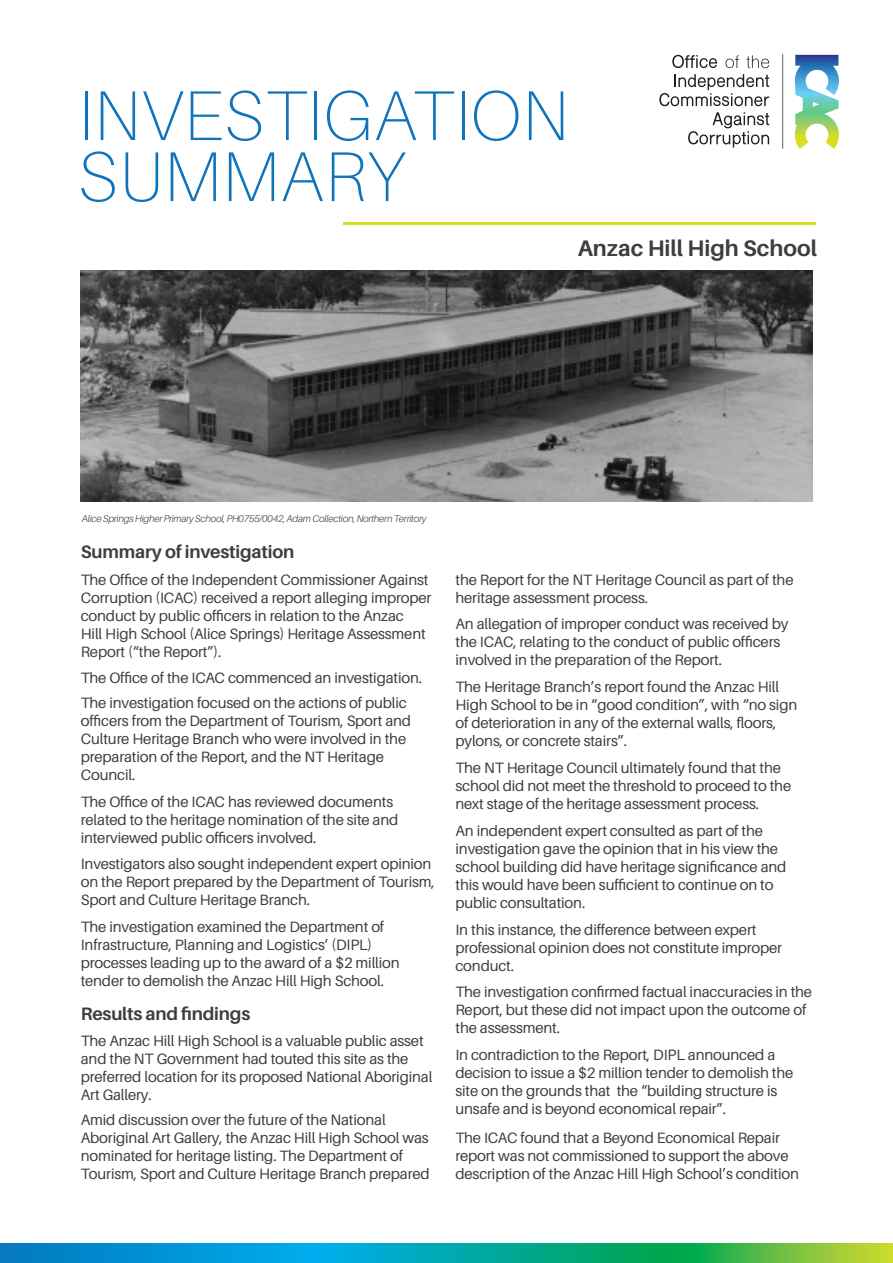
<style>
.page{position:relative;width:893px;height:1263px;background:#fff}
.page>*{position:absolute;margin:0;border:0;box-sizing:border-box;transform-origin:0 0}
.t1{font:100 70.5px "Aileron";letter-spacing:.015em;color:#1074bc}
.A_Header{font:700 22.5px "Aileron";color:#3e3e3f}
.Intro_Body{font:700 18px "Aileron";letter-spacing:-.01em;color:#3e3e3f}
.Intro_Body-2{font:15px/18px "Aileron";letter-spacing:-.01em;color:#3e3e3f}
.Number_Bullets{font:italic 300 9.75px "Aileron";letter-spacing:-.02em;color:#3e3e3f}
</style>
<div class="page">
<hr style="left:782px;top:54px;width:1px;height:95px;background:#808285">
<svg style="left:672px;top:55px;width:45px;height:13px"></svg>
<svg style="left:725px;top:55px;width:14px;height:13px"></svg>
<svg style="left:746px;top:55px;width:23px;height:13px"></svg>
<svg style="left:659px;top:74px;width:110px;height:32px"></svg>
<svg style="left:688px;top:112px;width:81px;height:35px"></svg>
<svg style="left:795px;top:55px;width:44px;height:94px"></svg>
<hr style="left:343px;top:222px;width:472px;height:2px;background:#d6df21">
<img style="left:81px;top:271px;width:731px;height:231px">
<svg style="left:0;top:1244px;width:893px;height:19px;background:#19a699"></svg>
<p class="t1" style="left:78px;top:77px;width:492px">INVESTIGATION</p>
<p class="t1" style="left:78px;top:138px;width:329px">SUMMARY</p>
<p class="A_Header" style="left:578px;top:236px;width:241px">Anzac Hill High School</p>
<p class="Number_Bullets" style="left:82px;top:513px;width:346px">Alice Springs Higher Primary School, PH0755/0042, Adam Collection, Northern Territory</p>
<p class="Intro_Body" style="left:81px;top:542px;width:215px">Summary of investigation</p>
<p class="Intro_Body-2" style="left:81px;top:571px;width:352px">The Office of the Independent Commissioner Against Corruption (ICAC) received a report alleging improper conduct by public officers in relation to the Anzac<br>Hill High School (Alice Springs) Heritage Assessment Report (“the Report”).</p>
<p class="Intro_Body-2" style="left:81px;top:669px;width:343px">The Office of the ICAC commenced an investigation.</p>
<p class="Intro_Body-2" style="left:81px;top:694px;width:332px">The investigation focused on the actions of public officers from the Department of Tourism, Sport and Culture Heritage Branch who were involved in the preparation of the Report, and the NT Heritage Council.</p>
<p class="Intro_Body-2" style="left:81px;top:793px;width:319px">The Office of the ICAC has reviewed documents related to the heritage nomination of the site and interviewed public officers involved.</p>
<p class="Intro_Body-2" style="left:81px;top:855px;width:355px">Investigators also sought independent expert opinion on the Report prepared by the Department of Tourism,<br>Sport and Culture Heritage Branch.</p>
<p class="Intro_Body-2" style="left:81px;top:918px;width:320px">The investigation examined the Department of Infrastructure, Planning and Logistics’ (DIPL) processes leading up to the award of a $2 million tender to demolish the Anzac Hill High School.</p>
<p class="Intro_Body" style="left:81px;top:1003px;width:171px">Results and findings</p>
<p class="Intro_Body-2" style="left:81px;top:1032px;width:353px">The Anzac Hill High School is a valuable public asset and the NT Government had touted this site as the preferred location for its proposed National Aboriginal Art Gallery.</p>
<p class="Intro_Body-2" style="left:81px;top:1111px;width:350px">Amid discussion over the future of the National Aboriginal Art Gallery, the Anzac Hill High School was nominated for heritage listing. The Department of Tourism, Sport and Culture Heritage Branch prepared</p>
<p class="Intro_Body-2" style="left:455px;top:570px;width:340px">the Report for the NT Heritage Council as part of the heritage assessment process.</p>
<p class="Intro_Body-2" style="left:455px;top:615px;width:334px">An allegation of improper conduct was received by the ICAC, relating to the conduct of public officers involved in the preparation of the Report.</p>
<p class="Intro_Body-2" style="left:455px;top:677px;width:343px">The Heritage Branch’s report found the Anzac Hill High School to be in “good condition”, with “no sign of deterioration in any of the external walls, floors, pylons, or concrete stairs”.</p>
<p class="Intro_Body-2" style="left:455px;top:758px;width:337px">The NT Heritage Council ultimately found that the school did not meet the threshold to proceed to the next stage of the heritage assessment process.</p>
<p class="Intro_Body-2" style="left:455px;top:821px;width:332px">An independent expert consulted as part of the investigation gave the opinion that in his view the school building did have heritage significance and this would have been sufficient to continue on to public consultation.</p>
<p class="Intro_Body-2" style="left:455px;top:920px;width:328px">In this instance, the difference between expert professional opinion does not constitute improper conduct.</p>
<p class="Intro_Body-2" style="left:455px;top:983px;width:358px">The investigation confirmed factual inaccuracies in the<br>Report, but these did not impact upon the outcome of the assessment.</p>
<p class="Intro_Body-2" style="left:455px;top:1046px;width:339px">In contradiction to the Report, DIPL announced a decision to issue a $2 million tender to demolish the site on the grounds that the “building structure is unsafe and is beyond economical repair”.</p>
<p class="Intro_Body-2" style="left:455px;top:1128px;width:345px">The ICAC found that a Beyond Economical Repair report was not commissioned to support the above description of the Anzac Hill High School’s condition</p>
</div>
